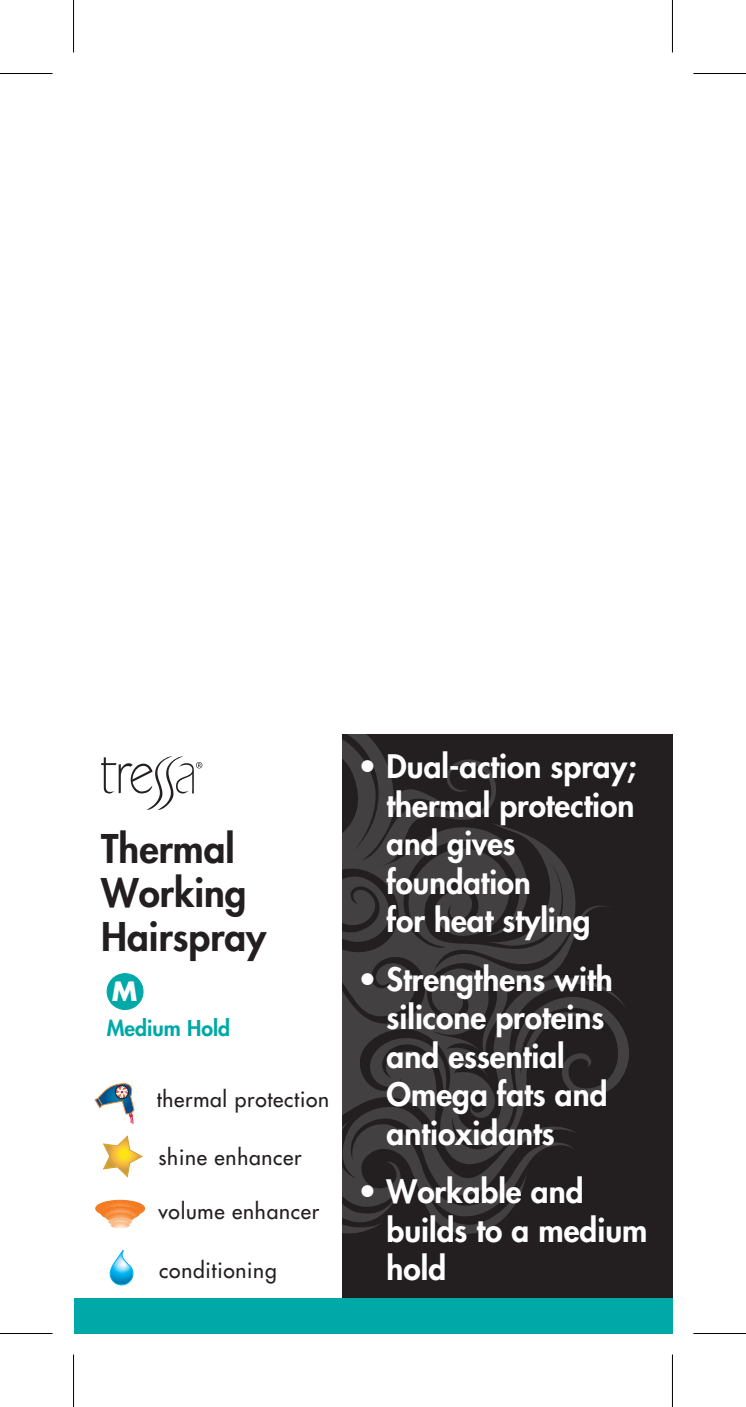
<style>
.page{position:relative;width:746px;height:1407px;background:#fff}
.page>*{position:absolute;margin:0;border:0;box-sizing:border-box;transform-origin:0 0}
.t1{font:800 38.5px/44.4px "Futura";color:#231f20}
.t2{font:800 31.5px/38.5px "Futura";color:#fff}
.t3{font:700 25.9px "Futura";color:#fff}
.t4{font:800 21.35px "Futura";color:#00a9a7}
.t5{font:21px "Futura";letter-spacing:.035em;color:#231f20}
</style>
<div class="page">
<svg style="left:95px;top:1083px;width:40px;height:41px"></svg>
<div style="left:115px;top:1085px;width:14px;height:14px;border:1px solid #231f20;border-radius:50%"></div>
<svg style="left:110px;top:1249px;width:23px;height:36px"></svg>
<div style="left:107px;top:974px;width:36px;height:35px;background:#00a9a7;border-radius:50%"></div>
<div style="left:107px;top:973px;width:36px;height:37px;border:1px solid #00a9a7;border-radius:50%"></div>
<svg style="left:101px;top:756px;width:101px;height:54px"></svg>
<svg style="left:103px;top:1136px;width:40px;height:41px"></svg>
<svg style="left:96px;top:1200px;width:49px;height:28px"></svg>
<div style="left:342px;top:734px;width:330px;height:567px;background:#231f20"></div>
<svg style="left:342px;top:734px;width:287px;height:500px"></svg>
<div style="left:74px;top:1298px;width:598px;height:36px;background:#00a9a7"></div>
<hr style="left:0;top:73px;width:52px;height:1px;background:#000">
<hr style="left:693px;top:73px;width:53px;height:1px;background:#000">
<hr style="left:0;top:1333px;width:52px;height:1px;background:#000">
<hr style="left:693px;top:1333px;width:53px;height:1px;background:#000">
<hr style="left:73px;top:0;width:1px;height:52px;background:#000">
<hr style="left:73px;top:1354px;width:1px;height:53px;background:#000">
<hr style="left:671px;top:0;width:2px;height:52px;background:#000">
<hr style="left:671px;top:1354px;width:2px;height:53px;background:#000">
<p class="t1" style="left:101px;top:826px;width:167px">Thermal<br>Working<br>Hairspray</p>
<p class="t3" style="left:112px;top:973px;width:27px">M</p>
<p class="t4" style="left:107px;top:1014px;width:125px">Medium Hold</p>
<p class="t5" style="left:157px;top:1086px;width:174px">thermal protection</p>
<p class="t5" style="left:158px;top:1143px;width:144px">shine enhancer</p>
<p class="t5" style="left:158px;top:1197px;width:162px">volume enhancer</p>
<p class="t5" style="left:159px;top:1257px;width:119px">conditioning</p>
<p class="t2" style="left:386px;top:747px;width:251px;text-indent:-28px">• Dual-action spray; thermal protection and gives foundation<br>for heat styling</p>
<p class="t2" style="left:386px;top:959px;width:227px;text-indent:-28px">• Strengthens with silicone proteins and essential<br>Omega fats and antioxidants</p>
<p class="t2" style="left:386px;top:1172px;width:262px;text-indent:-28px">• Workable and builds to a medium hold</p>
</div>
